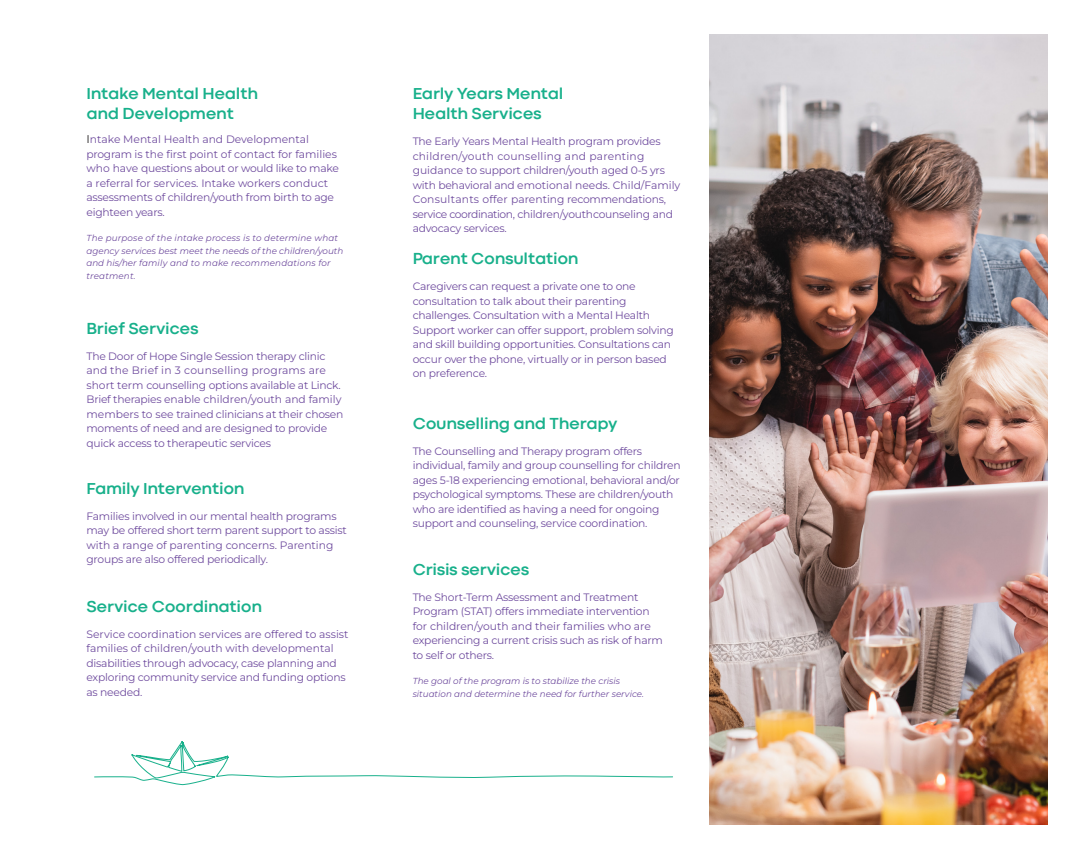
<style>
.page{position:relative;width:1082px;height:859px;background:#fff}
.page>*{position:absolute;margin:0;border:0;box-sizing:border-box;transform-origin:0 0}
.t1{font:700 16.75px/19.4px "Codec Cold";letter-spacing:-.02em;color:#18b08b}
.t2{font:100 10.75px/14.5px "Montserrat";letter-spacing:-.02em;color:#704d9f}
.t3{font:italic 100 8.75px/12.5px "Montserrat";color:#704d9f}
.s1{font-size:11.25px;color:#231f20}
</style>
<div class="page">
<svg style="left:94px;top:741px;width:579px;height:44px"></svg>
<img style="left:709px;top:34px;width:339px;height:791px">
<h1 class="t1" style="left:86px;top:84px;width:173px">Intake Mental Health and Development</h1>
<p class="t2" style="left:86px;top:132px;width:254px"><span class="s1">I</span>ntake Mental Health and Developmental program is the first point of contact for families who have questions about or would like to make a referral for services. Intake workers conduct assessments of children/youth from birth to age eighteen years.</p>
<p class="t3" style="left:86px;top:232px;width:258px">The purpose of the intake process is to determine what agency services best meet the needs of the children/youth and his/her family and to make recommendations for treatment.</p>
<h1 class="t1" style="left:86px;top:318px;width:114px">Brief Services</h1>
<p class="t2" style="left:86px;top:349px;width:258px">The Door of Hope Single Session therapy clinic and the Brief in 3 counselling programs are short term counselling options available at Linck.<br>Brief therapies enable children/youth and family members to see trained clinicians at their chosen moments of need and are designed to provide quick access to therapeutic services</p>
<h1 class="t1" style="left:86px;top:478px;width:160px">Family Intervention</h1>
<p class="t2" style="left:86px;top:508px;width:262px">Families involved in our mental health programs may be offered short term parent support to assist with a range of parenting concerns. Parenting groups are also offered periodically.</p>
<h1 class="t1" style="left:86px;top:596px;width:177px">Service Coordination</h1>
<p class="t2" style="left:86px;top:626px;width:264px">Service coordination services are offered to assist families of children/youth with developmental disabilities through advocacy, case planning and exploring community service and funding options as needed.</p>
<h1 class="t1" style="left:413px;top:84px;width:152px">Early Years Mental<br>Health Services</h1>
<p class="t2" style="left:413px;top:134px;width:269px">The Early Years Mental Health program provides children/youth counselling and parenting guidance to support children/youth aged 0-5 yrs with behavioral and emotional needs. Child/Family Consultants offer parenting recommendations, service coordination, children/youthcounseling and advocacy services.</p>
<h1 class="t1" style="left:413px;top:249px;width:168px">Parent Consultation</h1>
<p class="t2" style="left:413px;top:279px;width:263px">Caregivers can request a private one to one consultation to talk about their parenting challenges. Consultation with a Mental Health Support worker can offer support, problem solving and skill building opportunities. Consultations can occur over the phone, virtually or in person based on preference.</p>
<h1 class="t1" style="left:413px;top:413px;width:207px">Counselling and Therapy</h1>
<p class="t2" style="left:413px;top:443px;width:269px">The Counselling and Therapy program offers individual, family and group counselling for children ages 5-18 experiencing emotional, behavioral and/or psychological symptoms. These are children/youth who are identified as having a need for ongoing support and counseling, service coordination.</p>
<h1 class="t1" style="left:413px;top:559px;width:118px">Crisis services</h1>
<p class="t2" style="left:413px;top:589px;width:252px">The Short-Term Assessment and Treatment Program (STAT) offers immediate intervention for children/youth and their families who are experiencing a current crisis such as risk of harm to self or others.</p>
<p class="t3" style="left:413px;top:674px;width:233px;line-height:12.9px">The goal of the program is to stabilize the crisis situation and determine the need for further service.</p>
</div>
